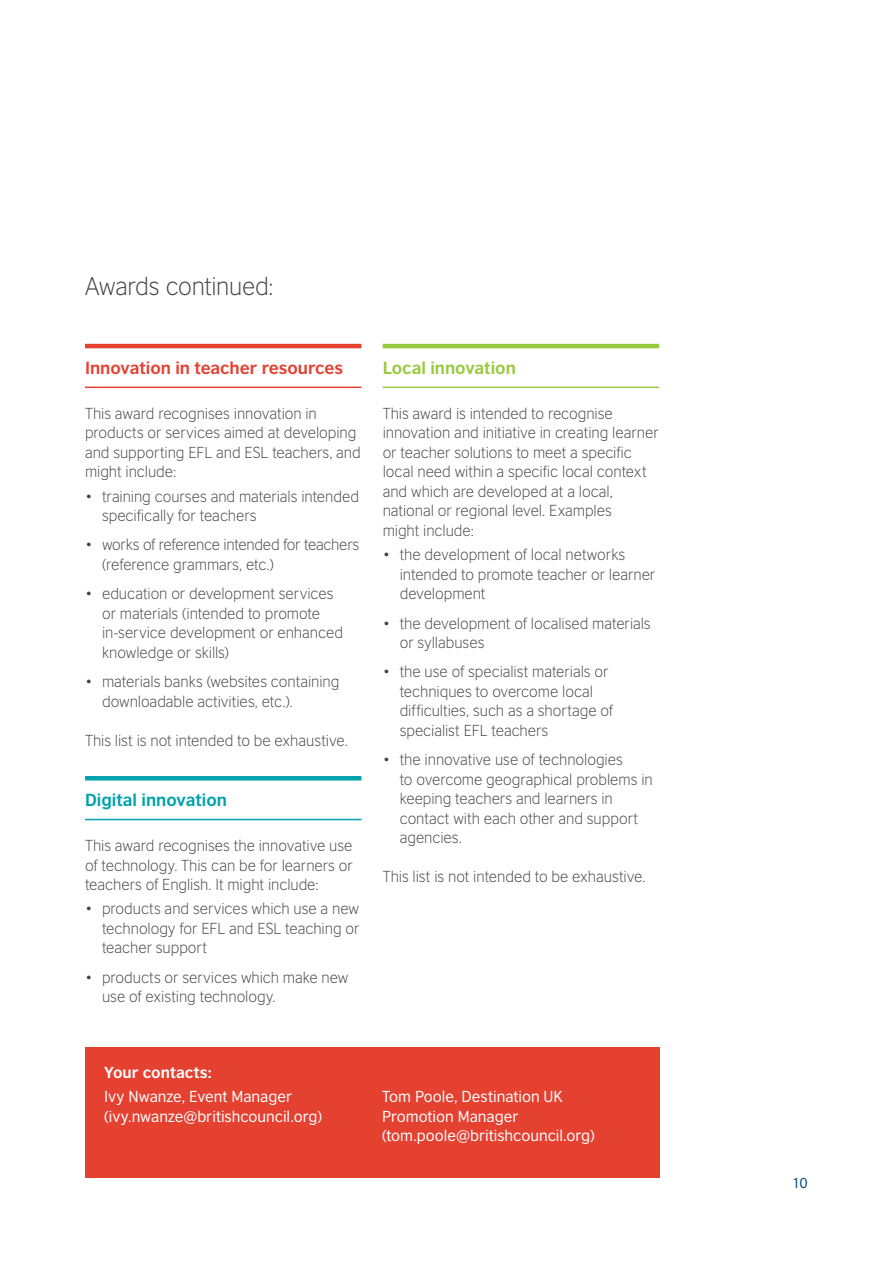
<style>
.page{position:relative;width:893px;height:1263px;background:#fff}
.page>*{position:absolute;margin:0;border:0;box-sizing:border-box;transform-origin:0 0}
.t1{font:300 24px "British Council Sans";letter-spacing:-.015em;color:#414042}
.t2{font:700 16.5px "British Council Sans";letter-spacing:-.005em;color:#e44131}
.t3{font:700 16.5px "British Council Sans";color:#00a2ac}
.t4{font:700 16.5px "British Council Sans";letter-spacing:-.005em;color:#97c93d}
.t5{font:300 15px/19.5px "British Council Sans";letter-spacing:-.005em;color:#414042}
.t6{font:15px/19.5px "British Council Sans";color:#fff}
.t7{font:700 15px "British Council Sans";letter-spacing:.005em;color:#fff}
.t8{font:13.5px "British Council Sans";color:#004a80}
</style>
<div class="page">
<hr style="left:85px;top:344px;width:276px;height:4px;background:#e44131">
<hr style="left:85px;top:387px;width:276px;height:1px;background:#e44131">
<hr style="left:85px;top:776px;width:276px;height:4px;background:#00a2ac">
<hr style="left:85px;top:819px;width:276px;height:1px;background:#00a2ac">
<hr style="left:383px;top:344px;width:276px;height:4px;background:#97c93d">
<hr style="left:383px;top:387px;width:276px;height:1px;background:#97c93d">
<div style="left:85px;top:1047px;width:574px;height:131px;background:#e44131"></div>
<h1 class="t1" style="left:85px;top:266px;width:190px">Awards continued:</h1>
<p class="t2" style="left:85px;top:353px;width:260px">Innovation in teacher resources</p>
<p class="t5" style="left:85px;top:402px;width:277px">This award recognises innovation in products or services aimed at developing and supporting EFL and ESL teachers, and might include:</p>
<p class="t5" style="left:102px;top:485px;width:258px;text-indent:-17px">• training courses and materials intended specifically for teachers</p>
<p class="t5" style="left:102px;top:534px;width:259px;text-indent:-17px">• works of reference intended for teachers (reference grammars, etc.)</p>
<p class="t5" style="left:102px;top:583px;width:242px;text-indent:-17px">• education or development services or materials (intended to promote in-service development or enhanced knowledge or skills)</p>
<p class="t5" style="left:102px;top:670px;width:239px;text-indent:-17px">• materials banks (websites containing downloadable activities, etc.).</p>
<p class="t5" style="left:85px;top:729px;width:264px">This list is not intended to be exhaustive.</p>
<p class="t3" style="left:85px;top:785px;width:143px">Digital innovation</p>
<p class="t5" style="left:85px;top:834px;width:269px;text-align:justify">This award recognises the innovative use of technology. This can be for learners or teachers of English. It might include:</p>
<p class="t5" style="left:102px;top:898px;width:259px;text-align:justify;text-indent:-17px">• products and services which use a new technology for EFL and ESL teaching or teacher support</p>
<p class="t5" style="left:102px;top:966px;width:248px;text-indent:-17px">• products or services which make new use of existing technology.</p>
<p class="t4" style="left:383px;top:353px;width:135px">Local innovation</p>
<p class="t5" style="left:383px;top:402px;width:277px">This award is intended to recognise innovation and initiative in creating learner or teacher solutions to meet a specific local need within a specific local context and which are developed at a local, national or regional level. Examples<br>might include:</p>
<p class="t5" style="left:400px;top:544px;width:257px;text-indent:-17px">• the development of local networks intended to promote teacher or learner development</p>
<p class="t5" style="left:400px;top:612px;width:252px;text-indent:-17px">• the development of localised materials or syllabuses</p>
<p class="t5" style="left:400px;top:661px;width:215px;text-indent:-17px">• the use of specialist materials or techniques to overcome local difficulties, such as a shortage of specialist EFL teachers</p>
<p class="t5" style="left:400px;top:748px;width:255px;text-indent:-17px">• the innovative use of technologies<br>to overcome geographical problems in keeping teachers and learners in contact with each other and support agencies.</p>
<p class="t5" style="left:383px;top:865px;width:264px">This list is not intended to be exhaustive.</p>
<p class="t7" style="left:104px;top:1059px;width:109px">Your contacts:</p>
<p class="t6" style="left:104px;top:1085px;width:219px">Ivy Nwanze, Event Manager (ivy.nwanze@britishcouncil.org)</p>
<p class="t6" style="left:382px;top:1085px;width:214px">Tom Poole, Destination UK<br>Promotion Manager (tom.poole@britishcouncil.org)</p>
<p class="t8" style="left:792px;top:1172px;width:17px">10</p>
</div>
